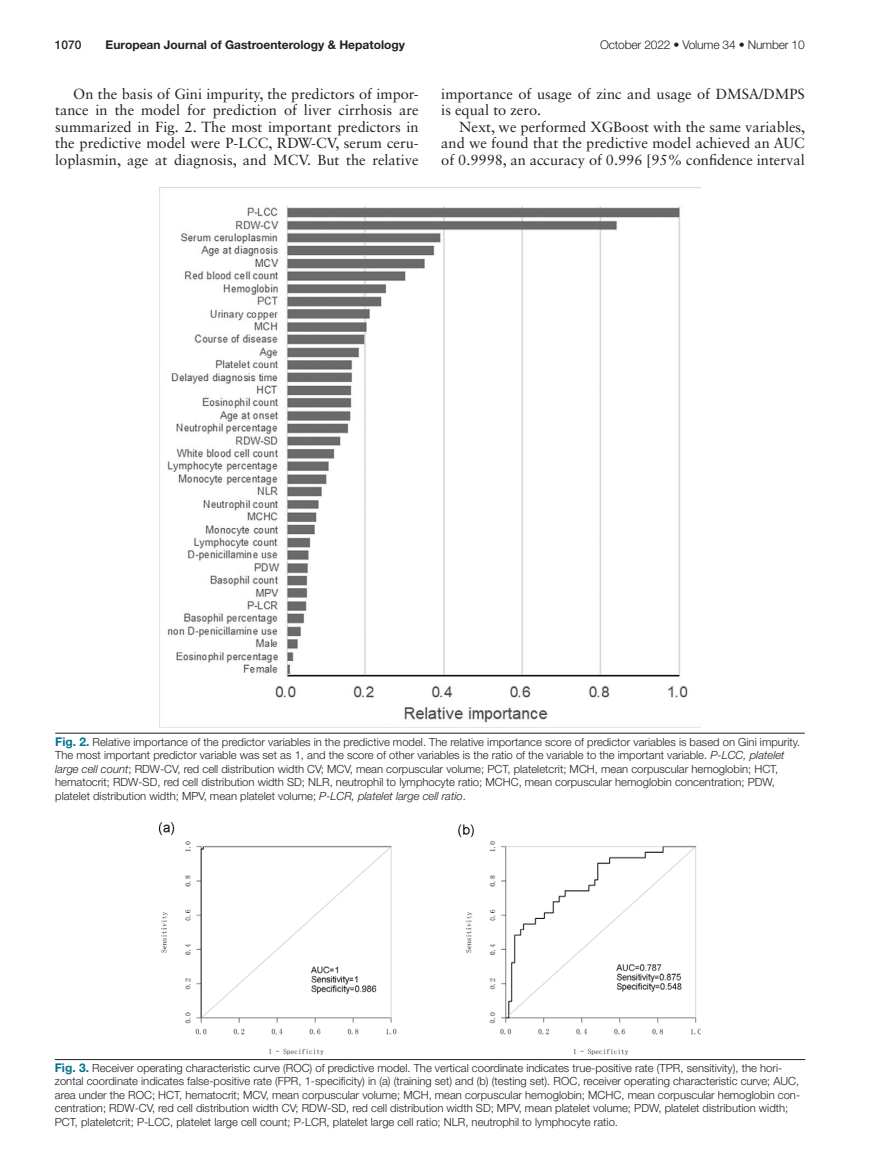
<style>
.page{position:relative;width:881px;height:1174px;background:#fff}
.page>*{position:absolute;margin:0;border:0;box-sizing:border-box;transform-origin:0 0}
.t1{font:14.7px/16.5px "Sabon LT Std";color:#231f20;text-align:justify}
.t2{font:700 12px "Helvetica Neue LT Std";color:#231f20}
.t3{font:300 12px "Helvetica Neue LT Std";letter-spacing:-.015em;color:#231f20}
.t4{font:500 12px "Helvetica Neue LT Std";color:#231f20}
.t5{font:300 11.25px/13.5px "Helvetica Neue LT Std";color:#231f20}
.s1{font-weight:700;font-size:12px;color:#00718e}
.s2{font-style:italic}
</style>
<div class="page">
<img style="left:160px;top:206px;width:540px;height:522px">
<hr style="left:55px;top:733px;width:749px;height:1px;background:#231f20">
<img style="left:160px;top:822px;width:540px;height:232px">
<hr style="left:55px;top:1059px;width:749px;height:1px;background:#231f20">
<p class="t4" style="left:55px;top:38px;width:28px">1070</p>
<p class="t2" style="left:106px;top:38px;width:301px">European Journal of Gastroenterology &amp; Hepatology</p>
<p class="t3" style="left:600px;top:38px;width:206px">October 2022 • Volume 34 • Number 10</p>
<p class="t1" style="left:55px;top:85px;width:365px;text-indent:18px">On the basis of Gini impurity, the predictors of impor&shy;tance in the model for prediction of liver cirrhosis are summarized in Fig. 2. The most important predictors in the predictive model were P-LCC, RDW-CV, serum ceru&shy;loplasmin, age at diagnosis, and MCV. But the relative</p>
<h1 class="t1" style="left:441px;top:85px;width:365px">importance of usage of zinc and usage of DMSA/DMPS is equal to zero.</h1>
<h1 class="t1" style="left:441px;top:118px;width:365px;text-indent:18px">Next, we performed XGBoost with the same variables, and we found that the predictive model achieved an AUC of 0.9998, an accuracy of 0.996 [95% confidence interval</h1>
<p class="t5" style="left:55px;top:734px;width:746px"><span class="s1">Fig. 2.</span> Relative importance of the predictor variables in the predictive model. The relative importance score of predictor variables is based on Gini impurity.<br>The most important predictor variable was set as 1, and the score of other variables is the ratio of the variable to the important variable. <span class="s2">P-LCC, platelet large cell count</span>; RDW-CV, red cell distribution width CV; MCV, mean corpuscular volume; PCT, plateletcrit; MCH, mean corpuscular hemoglobin; HCT, hematocrit; RDW-SD, red cell distribution width SD; NLR, neutrophil to lymphocyte ratio; MCHC, mean corpuscular hemoglobin concentration; PDW, platelet distribution width; MPV, mean platelet volume; <span class="s2">P-LCR, platelet large cell ratio</span>.</p>
<p class="t5" style="left:55px;top:1061px;width:746px"><span class="s1">Fig. 3.</span> Receiver operating characteristic curve (ROC) of predictive model. The vertical coordinate indicates true-positive rate (TPR, sensitivity), the hori&shy;zontal coordinate indicates false-positive rate (FPR, 1-specificity) in (a) (training set) and (b) (testing set). ROC, receiver operating characteristic curve; AUC, area under the ROC; HCT, hematocrit; MCV, mean corpuscular volume; MCH, mean corpuscular hemoglobin; MCHC, mean corpuscular hemoglobin con&shy;centration; RDW-CV, red cell distribution width CV; RDW-SD, red cell distribution width SD; MPV, mean platelet volume; PDW, platelet distribution width; PCT, plateletcrit; P-LCC, platelet large cell count; P-LCR, platelet large cell ratio; NLR, neutrophil to lymphocyte ratio.</p>
</div>
